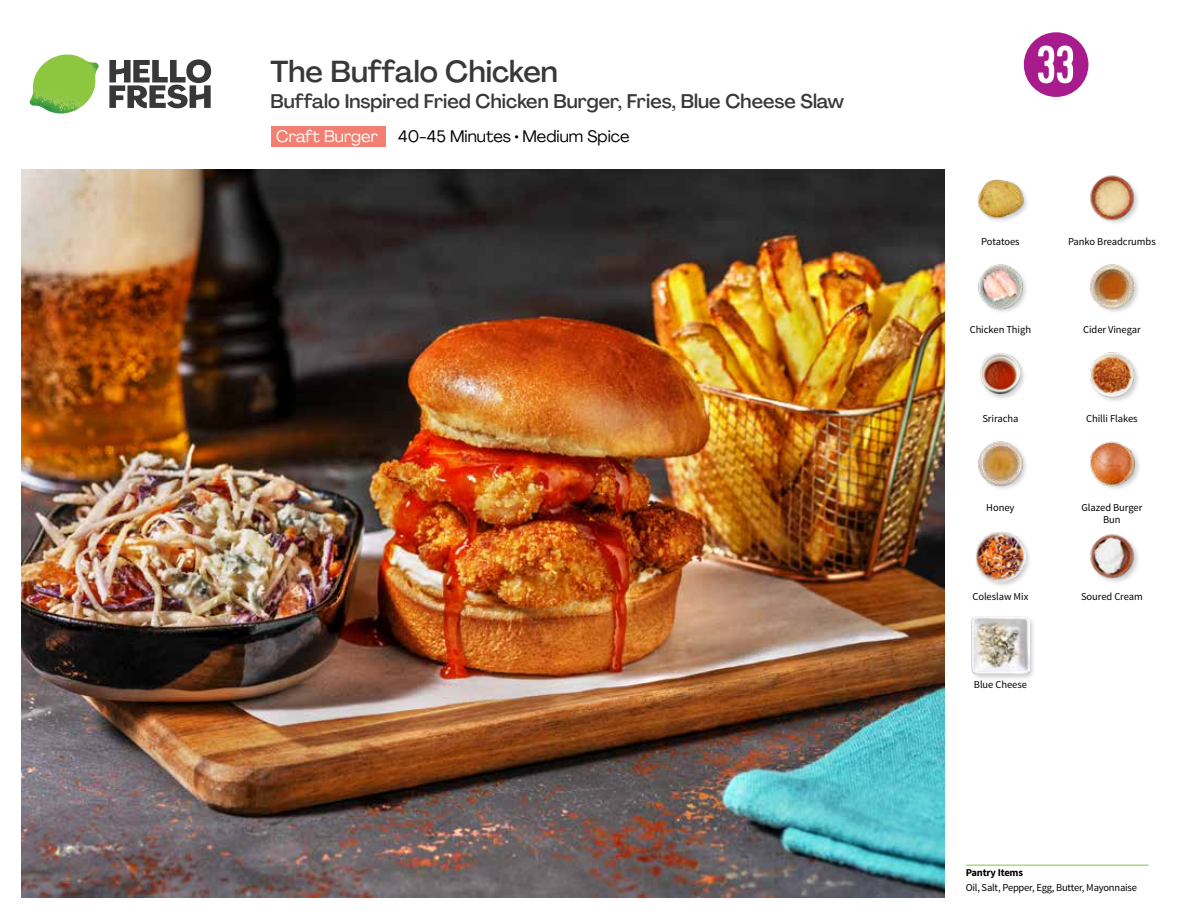
<style>
.page{position:relative;width:1188px;height:918px;background:#fff}
.page>*{position:absolute;margin:0;border:0;box-sizing:border-box;transform-origin:0 0}
.t1{font:54px "Kapra";color:#fff}
.t2{font:500 30px "Agrandir";color:#383839}
.t3{font:500 19.5px "Agrandir";color:#383839}
.t4{font:16.5px "Agrandir";color:#000}
.t5{font:16.5px "Agrandir";color:#fff}
.t6{font:10.5px/12px "Source Sans Pro";letter-spacing:-.005em;color:#000;text-align:center}
.t7{font:700 10.5px "Source Sans Pro";letter-spacing:-.02em;color:#000}
</style>
<div class="page">
<svg style="left:109px;top:59px;width:102px;height:49px"></svg>
<img style="left:30px;top:55px;width:69px;height:59px">
<img style="left:21px;top:170px;width:924px;height:728px">
<hr style="left:966px;top:865px;width:183px;height:1px;background:#82c341">
<div style="left:271px;top:126px;width:115px;height:21px;background:#f18073"></div>
<div style="left:974px;top:530px;width:59px;height:59px;background:#000;opacity:.2"></div>
<img style="left:975px;top:531px;width:51px;height:50px">
<div style="left:970px;top:615px;width:67px;height:66px;background:#000;opacity:.2"></div>
<img style="left:972px;top:616px;width:57px;height:58px">
<img style="left:1090px;top:534px;width:48px;height:48px">
<div style="left:979px;top:352px;width:49px;height:49px;background:#000;opacity:.2"></div>
<img style="left:979px;top:352px;width:43px;height:43px">
<img style="left:978px;top:441px;width:48px;height:48px">
<img style="left:1090px;top:441px;width:49px;height:48px">
<img style="left:1090px;top:352px;width:48px;height:49px">
<img style="left:977px;top:179px;width:50px;height:42px">
<img style="left:978px;top:264px;width:48px;height:48px">
<img style="left:1090px;top:264px;width:48px;height:48px">
<img style="left:1090px;top:175px;width:48px;height:48px">
<svg style="left:1023px;top:32px;width:66px;height:65px"></svg>
<h2 class="t2" style="left:271px;top:53px;width:289px">The Buffalo Chicken</h2>
<h3 class="t3" style="left:271px;top:89px;width:575px">Buffalo Inspired Fried Chicken Burger, Fries, Blue Cheese Slaw</h3>
<h3 class="t5" style="left:276px;top:126px;width:103px">Craft Burger</h3>
<h3 class="t4" style="left:398px;top:126px;width:233px">40-45 Minutes • Medium Spice</h3>
<h1 class="t1" style="left:1036px;top:34px;width:40px">33</h1>
<p class="t6" style="left:981px;top:235px;width:40px">Potatoes</p>
<p class="t6" style="left:1068px;top:235px;width:89px">Panko Breadcrumbs</p>
<p class="t6" style="left:970px;top:324px;width:63px">Chicken Thigh</p>
<p class="t6" style="left:1083px;top:324px;width:59px">Cider Vinegar</p>
<p class="t6" style="left:982px;top:413px;width:38px">Sriracha</p>
<p class="t6" style="left:1086px;top:413px;width:53px">Chilli Flakes</p>
<p class="t6" style="left:986px;top:502px;width:30px">Honey</p>
<p class="t6" style="left:1082px;top:502px;width:62px">Glazed Burger<br>Bun</p>
<p class="t6" style="left:972px;top:590px;width:57px">Coleslaw Mix</p>
<p class="t6" style="left:1081px;top:590px;width:63px">Soured Cream</p>
<p class="t6" style="left:974px;top:679px;width:55px">Blue Cheese</p>
<p class="t7" style="left:966px;top:866px;width:59px">Pantry Items</p>
<p class="t6" style="left:966px;top:881px;width:173px">Oil, Salt, Pepper, Egg, Butter, Mayonnaise</p>
</div>
